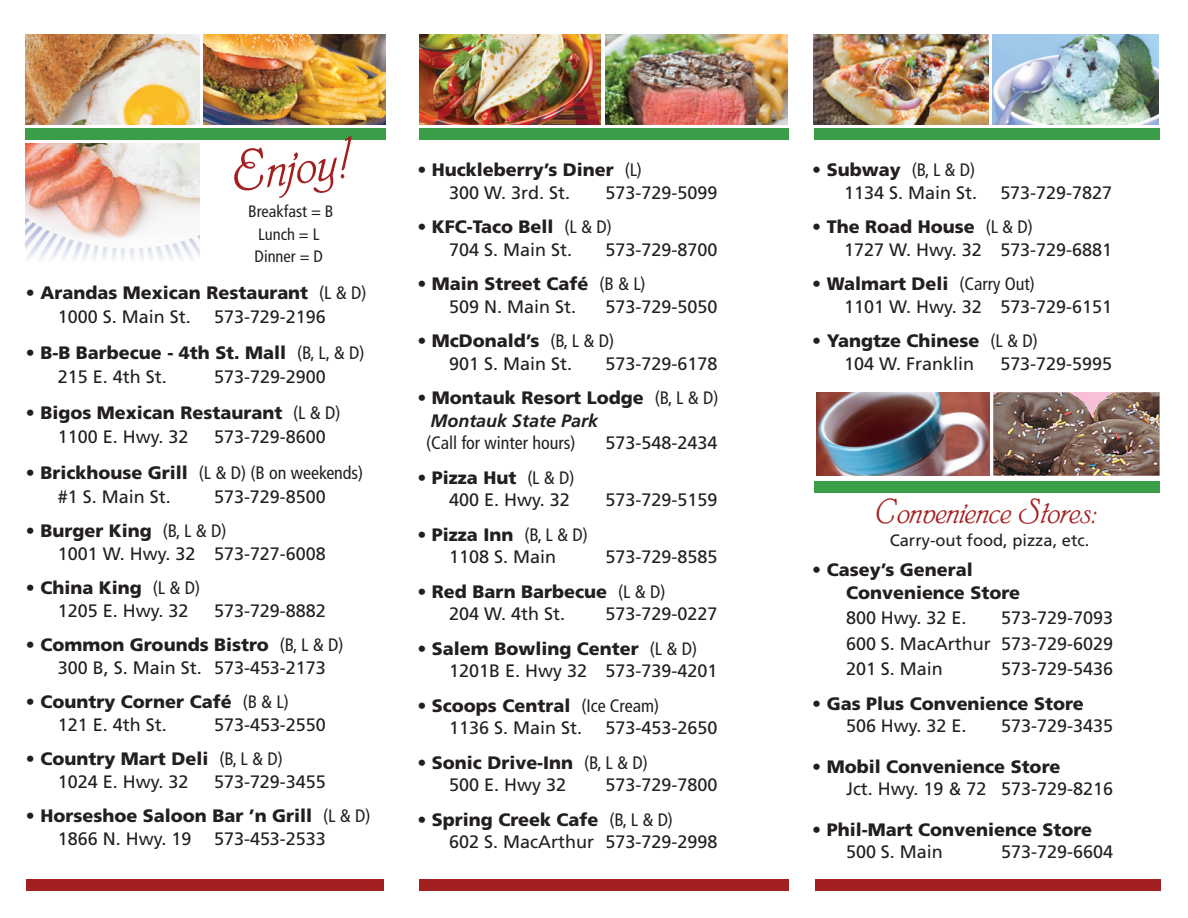
<style>
.page{position:relative;width:1188px;height:918px;background:#fff}
.page>*{position:absolute;margin:0;border:0;box-sizing:border-box;transform-origin:0 0}
.t1{font:54px "Cg Phyllis";color:#a32021}
.t2{font:33px "Cg Phyllis";color:#a32021}
.t3{font:18px/22.5px "Frutiger";color:#231f20}
.t4{font:900 18px/22.5px "Frutiger";color:#231f20}
.t5{font:condensed 18px/24px "Frutiger";color:#231f20}
.t6{font:condensed 16.5px/22.5px "Frutiger";color:#231f20;text-align:center}
.t7{font:16.5px "Frutiger";color:#231f20}
.s1{font-weight:400;font-stretch:condensed}
.s2{font-weight:400}
.s3{font-weight:900;font-stretch:normal}
.s4{font-stretch:normal}
.s5{font-weight:900}
.s6{font-stretch:condensed}
.s7{font-weight:700;font-style:italic}
</style>
<div class="page">
<img style="left:25px;top:35px;width:175px;height:118px">
<div style="left:21px;top:125px;width:183px;height:18px;background:#fff"></div>
<img style="left:204px;top:35px;width:181px;height:90px">
<img style="left:420px;top:35px;width:181px;height:90px">
<img style="left:606px;top:35px;width:182px;height:90px">
<img style="left:814px;top:35px;width:174px;height:90px">
<img style="left:992px;top:35px;width:166px;height:90px">
<div style="left:25px;top:128px;width:360px;height:12px;background:#3a9d47"></div>
<div style="left:419px;top:128px;width:370px;height:12px;background:#3a9d47"></div>
<div style="left:814px;top:128px;width:346px;height:12px;background:#3a9d47"></div>
<div style="left:27px;top:879px;width:357px;height:11px;background:#a32021"></div>
<div style="left:419px;top:879px;width:370px;height:11px;background:#a32021"></div>
<div style="left:816px;top:879px;width:345px;height:11px;background:#a32021"></div>
<img style="left:817px;top:392px;width:172px;height:84px">
<img style="left:993px;top:392px;width:166px;height:84px">
<div style="left:815px;top:481px;width:345px;height:12px;background:#3a9d47"></div>
<img style="left:25px;top:153px;width:175px;height:107px">
<h1 class="t1" style="left:230px;top:153px;width:125px;rotate:-7deg">Enjoy!</h1>
<p class="t6" style="left:248px;top:202px;width:87px">Breakfast = B<br>Lunch = L<br>Dinner = D</p>
<p class="t4" style="left:58px;top:282px;width:310px;line-height:24px;text-indent:-32px">• Arandas Mexican Restaurant <span class="s1">(L &amp; D)<br></span><span class="s2">1000 S. Main St.</span></p>
<p class="t3" style="left:214px;top:306px;width:113px">573-729-2196</p>
<p class="t4" style="left:58px;top:342px;width:308px;line-height:24px;text-indent:-32px">• B-B Barbecue - 4th St. Mall <span class="s1">(B, L, &amp; D)<br></span><span class="s2">215 E. 4th St.</span></p>
<p class="t3" style="left:214px;top:366px;width:113px">573-729-2900</p>
<p class="t4" style="left:58px;top:402px;width:284px;line-height:24px;text-indent:-32px">• Bigos Mexican Restaurant <span class="s1">(L &amp; D)<br></span><span class="s2">1100 E. Hwy. 32</span></p>
<p class="t3" style="left:214px;top:426px;width:113px">573-729-8600</p>
<p class="t5" style="left:58px;top:462px;width:307px;text-indent:-32px"><span class="s3">• Brickhouse Grill</span> (L &amp; D) (B on weekends) <span class="s4">#1 S. Main St.</span></p>
<p class="t3" style="left:214px;top:486px;width:113px">573-729-8500</p>
<p class="t3" style="left:58px;top:521px;width:270px;text-indent:-32px"><span class="s5">• Burger King</span> <span class="s6">(B, L &amp; D)<br></span>1001 W. Hwy. 32 573-727-6008</p>
<p class="t3" style="left:58px;top:578px;width:144px;text-indent:-32px"><span class="s5">• China King</span> <span class="s6">(L &amp; D)<br></span>1205 E. Hwy. 32</p>
<p class="t3" style="left:214px;top:600px;width:113px">573-729-8882</p>
<p class="t3" style="left:58px;top:635px;width:287px;text-indent:-32px"><span class="s5">• Common Grounds Bistro</span> <span class="s6">(B, L &amp; D)<br></span>300 B, S. Main St. 573-453-2173</p>
<p class="t4" style="left:58px;top:692px;width:233px;text-indent:-32px">• Country Corner Café <span class="s1">(B &amp; L)<br></span><span class="s2">121 E. 4th St.</span></p>
<p class="t3" style="left:214px;top:714px;width:113px">573-453-2550</p>
<p class="t4" style="left:58px;top:749px;width:227px;text-indent:-32px">• Country Mart Deli <span class="s1">(B, L &amp; D)<br></span><span class="s2">1024 E. Hwy. 32</span></p>
<p class="t3" style="left:214px;top:771px;width:113px">573-729-3455</p>
<p class="t4" style="left:58px;top:806px;width:314px;text-indent:-32px">• Horseshoe Saloon Bar ’n Grill <span class="s1">(L &amp; D)<br></span><span class="s2">1866 N. Hwy. 19</span></p>
<p class="t3" style="left:214px;top:828px;width:113px">573-453-2533</p>
<p class="t4" style="left:449px;top:160px;width:194px;text-indent:-32px">• Huckleberry’s Diner <span class="s1">(L)<br></span><span class="s2">300 W. 3rd. St.</span></p>
<p class="t3" style="left:605px;top:182px;width:113px">573-729-5099</p>
<p class="t4" style="left:417px;top:217px;width:196px;text-align:center">• KFC-Taco Bell <span class="s1">(L &amp; D)<br></span><span class="s2">704 S. Main St.</span></p>
<p class="t3" style="left:605px;top:239px;width:113px">573-729-8700</p>
<p class="t4" style="left:449px;top:274px;width:198px;text-indent:-32px">• Main Street Café <span class="s1">(B &amp; L)<br></span><span class="s2">509 N. Main St.</span></p>
<p class="t3" style="left:605px;top:296px;width:113px">573-729-5050</p>
<p class="t3" style="left:417px;top:331px;width:198px;text-align:center"><span class="s5">• McDonald’s</span> <span class="s6">(B, L &amp; D)<br></span>901 S. Main St.</p>
<p class="t3" style="left:605px;top:353px;width:113px">573-729-6178</p>
<p class="t4" style="left:430px;top:388px;width:289px;text-indent:-13px">• Montauk Resort Lodge <span class="s1">(B, L &amp; D)<br></span><span class="s7">Montauk State Park</span></p>
<p class="t5" style="left:426px;top:432px;width:151px">(Call for winter hours)</p>
<p class="t3" style="left:606px;top:433px;width:113px">573-548-2434</p>
<p class="t3" style="left:417px;top:467px;width:159px;text-align:right"><span class="s5">• Pizza Hut</span> <span class="s6">(L &amp; D)<br></span>400 E. Hwy. 32</p>
<p class="t3" style="left:605px;top:490px;width:113px">573-729-5159</p>
<p class="t3" style="left:417px;top:524px;width:172px;text-align:center"><span class="s5">• Pizza Inn</span> <span class="s6">(B, L &amp; D)<br></span>1108 S. Main</p>
<p class="t3" style="left:605px;top:547px;width:113px">573-729-8585</p>
<p class="t4" style="left:449px;top:581px;width:218px;text-indent:-32px">• Red Barn Barbecue <span class="s1">(L &amp; D)<br></span><span class="s2">204 W. 4th St.</span></p>
<p class="t3" style="left:605px;top:604px;width:113px">573-729-0227</p>
<p class="t3" style="left:449px;top:638px;width:270px;text-indent:-32px"><span class="s5">• Salem Bowling Center</span> <span class="s6">(L &amp; D)<br></span>1201B E. Hwy 32 573-739-4201</p>
<p class="t4" style="left:449px;top:695px;width:211px;text-indent:-32px">• Scoops Central <span class="s1">(Ice Cream)<br></span><span class="s2">1136 S. Main St.</span></p>
<p class="t3" style="left:605px;top:718px;width:113px">573-453-2650</p>
<p class="t4" style="left:449px;top:752px;width:200px;text-indent:-32px">• Sonic Drive-Inn <span class="s1">(B, L &amp; D)<br></span><span class="s2">500 E. Hwy 32</span></p>
<p class="t3" style="left:605px;top:775px;width:113px">573-729-7800</p>
<p class="t3" style="left:449px;top:809px;width:270px;text-indent:-32px"><span class="s5">• Spring Creek Cafe</span> <span class="s6">(B, L &amp; D)<br></span>602 S. MacArthur 573-729-2998</p>
<p class="t3" style="left:812px;top:160px;width:166px;text-align:right"><span class="s5">• Subway</span> <span class="s6">(B, L &amp; D)<br></span>1134 S. Main St.</p>
<p class="t3" style="left:1000px;top:182px;width:113px">573-729-7827</p>
<p class="t3" style="left:844px;top:217px;width:270px;text-indent:-32px"><span class="s5">• The Road House</span> <span class="s6">(L &amp; D)<br></span>1727 W. Hwy. 32 573-729-6881</p>
<p class="t3" style="left:844px;top:274px;width:270px;text-indent:-32px"><span class="s5">• Walmart Deli</span> <span class="s6">(Carry Out)<br></span>1101 W. Hwy. 32 573-729-6151</p>
<p class="t4" style="left:844px;top:331px;width:195px;text-indent:-32px">• Yangtze Chinese <span class="s1">(L &amp; D)<br></span><span class="s2">104 W. Franklin</span></p>
<p class="t3" style="left:1000px;top:353px;width:113px">573-729-5995</p>
<h2 class="t2" style="left:876px;top:500px;width:224px">Convenience Stores:</h2>
<p class="t7" style="left:890px;top:534px;width:201px">Carry-out food, pizza, etc.</p>
<p class="t4" style="left:846px;top:560px;width:176px;text-indent:-34px">• Casey’s General<br>Convenience Store</p>
<p class="t3" style="left:846px;top:608px;width:122px">800 Hwy. 32 E.</p>
<p class="t3" style="left:846px;top:607px;width:269px;line-height:25.5px;text-align:justify;text-indent:155px">573-729-7093<br>600 S. MacArthur 573-729-6029<br>201 S. Main</p>
<p class="t3" style="left:1001px;top:659px;width:113px">573-729-5436</p>
<p class="t4" style="left:812px;top:694px;width:273px">• Gas Plus Convenience Store</p>
<p class="t3" style="left:846px;top:716px;width:122px">506 Hwy. 32 E.</p>
<p class="t3" style="left:1001px;top:716px;width:113px">573-729-3435</p>
<p class="t4" style="left:812px;top:757px;width:250px">• Mobil Convenience Store</p>
<p class="t3" style="left:846px;top:779px;width:269px">Jct. Hwy. 19 &amp; 72 573-729-8216</p>
<p class="t4" style="left:812px;top:820px;width:281px">• Phil-Mart Convenience Store</p>
<p class="t3" style="left:846px;top:842px;width:98px">500 S. Main</p>
<p class="t3" style="left:1001px;top:842px;width:113px">573-729-6604</p>
</div>
